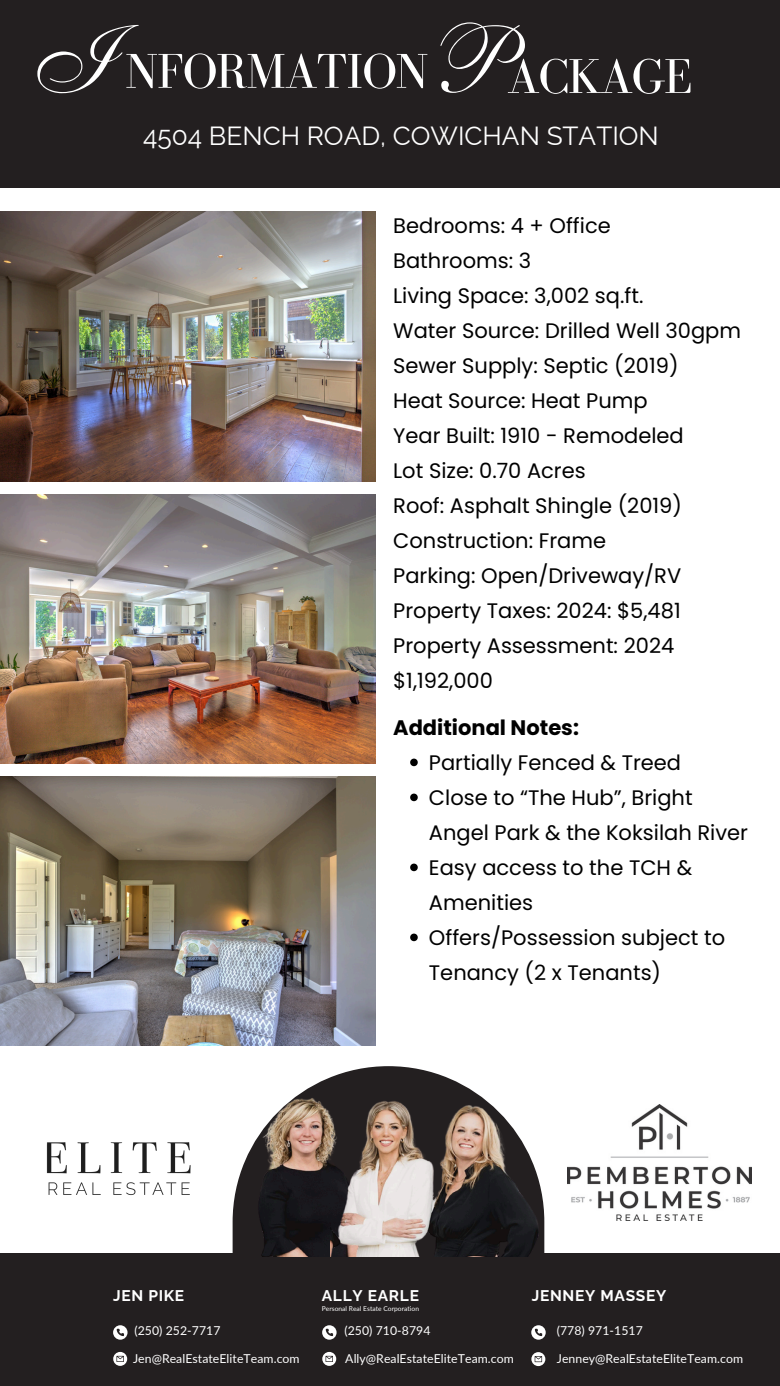
<style>
.page{position:relative;width:780px;height:1386px;background:#fff}
.page>*{position:absolute;margin:0;border:0;box-sizing:border-box;transform-origin:0 0}
.t1{font:97.12px "Anastasia Script";color:#fff}
.t2{font:96.95px "Anastasia Script";color:#fff}
.t3{font:50.23px "Bodoni FLF";letter-spacing:-.03em;color:#fff}
.t4{font:26.25px "Raleway";color:#fff}
.t5{font:21px/35px "Poppins";color:#000}
.t6{font:700 21px "Poppins";color:#000}
.t7{font:700 15.4px "Raleway";letter-spacing:.045em;color:#fff}
.t8{font:12.25px "Lato";letter-spacing:.005em;color:#fff}
.t9{font:6.65px "Lato";letter-spacing:.005em;color:#fff}
</style>
<div class="page">
<img style="left:0;top:212px;width:375px;height:269px">
<img style="left:0;top:494px;width:375px;height:269px">
<img style="left:0;top:776px;width:375px;height:269px">
<div style="left:0;top:0;width:780px;height:187px;background:#231f20"></div>
<svg style="left:233px;top:1066px;width:230px;height:187px"></svg>
<div style="left:0;top:1253px;width:780px;height:133px;background:#231f20"></div>
<img style="left:257px;top:1085px;width:74px;height:171px">
<img style="left:331px;top:1085px;width:214px;height:171px">
<svg style="left:113px;top:1325px;width:14px;height:15px"></svg>
<svg style="left:113px;top:1352px;width:14px;height:14px"></svg>
<svg style="left:116px;top:1356px;width:8px;height:6px"></svg>
<svg style="left:322px;top:1352px;width:14px;height:14px"></svg>
<svg style="left:325px;top:1356px;width:8px;height:6px"></svg>
<svg style="left:531px;top:1352px;width:14px;height:14px"></svg>
<svg style="left:534px;top:1356px;width:8px;height:6px"></svg>
<svg style="left:322px;top:1325px;width:14px;height:15px"></svg>
<svg style="left:531px;top:1325px;width:14px;height:15px"></svg>
<img style="left:46px;top:1142px;width:145px;height:53px">
<svg style="left:410px;top:759px;width:8px;height:7px"></svg>
<svg style="left:410px;top:794px;width:8px;height:7px"></svg>
<svg style="left:410px;top:864px;width:8px;height:7px"></svg>
<svg style="left:410px;top:934px;width:8px;height:7px"></svg>
<img style="left:567px;top:1105px;width:184px;height:115px">
<h3 class="t2" style="left:19px;top:34px;width:77px">I</h3>
<p class="t3" style="left:125px;top:44px;width:305px">NFORMATION</p>
<p class="t1" style="left:418px;top:34px;width:77px">P</p>
<h4 class="t3" style="left:507px;top:49px;width:187px">ACKAGE</h4>
<h2 class="t4" style="left:143px;top:121px;width:517px">4504 BENCH ROAD, COWICHAN STATION</h2>
<p class="t5" style="left:393px;top:208px;width:349px">Bedrooms: 4 + Office<br>Bathrooms: 3<br>Living Space: 3,002 sq.ft.<br>Water Source: Drilled Well 30gpm<br>Sewer Supply: Septic (2019)<br>Heat Source: Heat Pump<br>Year Built: 1910 - Remodeled<br>Lot Size: 0.70 Acres<br>Roof: Asphalt Shingle (2019)<br>Construction: Frame<br>Parking: Open/Driveway/RV<br>Property Taxes: 2024: $5,481<br>Property Assessment: 2024 $1,192,000</p>
<p class="t6" style="left:393px;top:713px;width:187px">Additional Notes:</p>
<h5 class="t5" style="left:429px;top:745px;width:254px">Partially Fenced &amp; Treed</h5>
<h5 class="t5" style="left:429px;top:780px;width:320px">Close to “The Hub”, Bright<br>Angel Park &amp; the Koksilah River</h5>
<p class="t5" style="left:429px;top:850px;width:265px">Easy access to the TCH &amp;<br>Amenities</p>
<h5 class="t5" style="left:429px;top:920px;width:298px">Offers/Possession subject to<br>Tenancy (2 x Tenants)</h5>
<h1 class="t7" style="left:113px;top:1286px;width:73px">JEN PIKE</h1>
<h1 class="t7" style="left:531px;top:1286px;width:136px">JENNEY MASSEY</h1>
<p class="t7" style="left:322px;top:1286px;width:99px">ALLY EARLE</p>
<p class="t9" style="left:322px;top:1304px;width:99px">Personal Real Estate Corporation</p>
<p class="t8" style="left:134px;top:1323px;width:88px">(250) 252-7717</p>
<p class="t8" style="left:344px;top:1323px;width:88px">(250) 710-8794</p>
<p class="t8" style="left:557px;top:1323px;width:88px">(778) 971-1517</p>
<p class="t8" style="left:133px;top:1351px;width:168px">Jen@RealEstateEliteTeam.com</p>
<p class="t8" style="left:345px;top:1351px;width:170px">Ally@RealEstateEliteTeam.com</p>
<p class="t8" style="left:557px;top:1351px;width:188px">Jenney@RealEstateEliteTeam.com</p>
</div>
